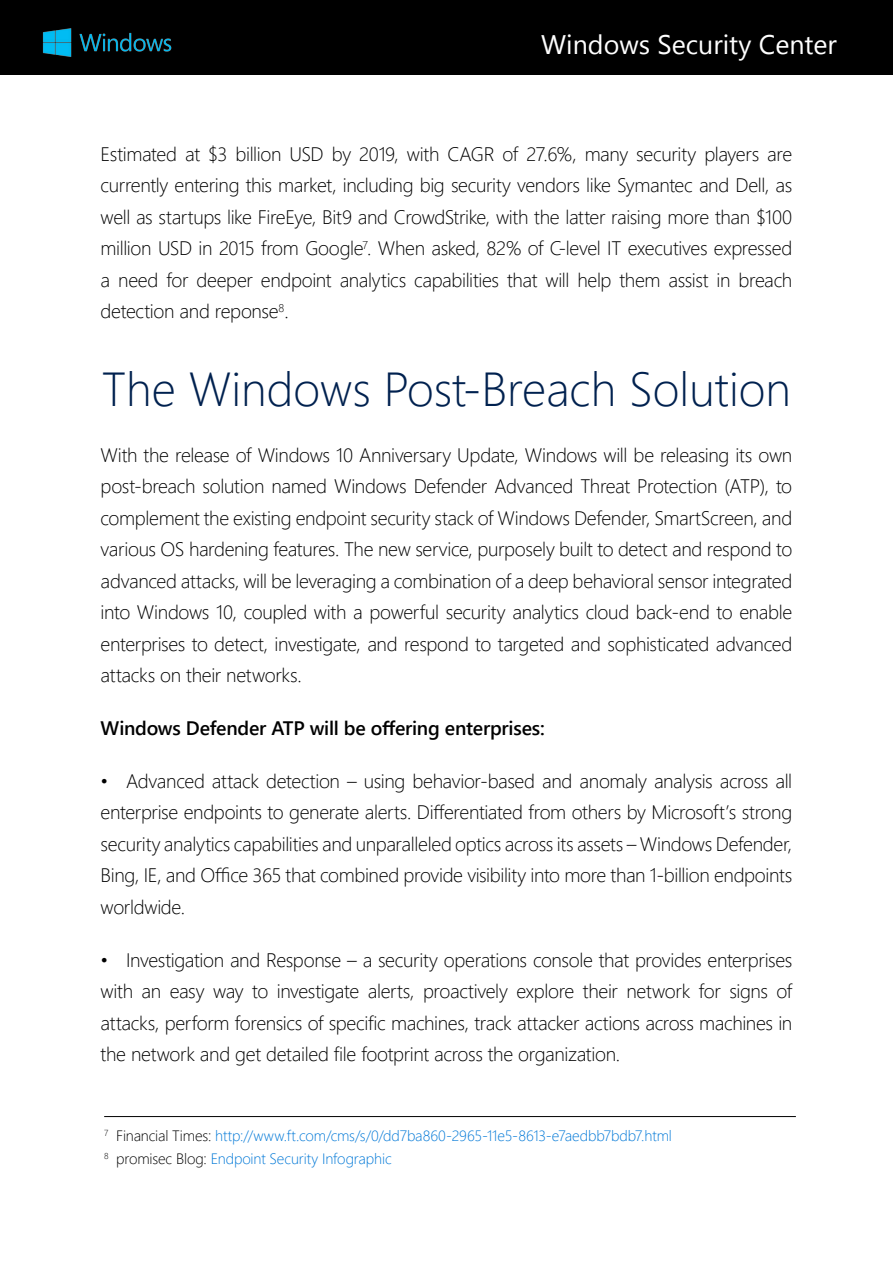
<style>
.page{position:relative;width:893px;height:1263px;background:#fff}
.page>*{position:absolute;margin:0;border:0;box-sizing:border-box;transform-origin:0 0}
.t1{font:300 47.55px "Segoe UI";color:#00214f}
.t2{font:26.85px "Segoe UI";color:#fff}
.t3{font:300 19.5px/31.5px "Segoe UI";letter-spacing:-.015em;color:#000;text-align:justify}
.t4{font:600 19.5px "Segoe UI";letter-spacing:-.01em;color:#000}
.t5{font:300 15px/22.5px "Segoe UI";letter-spacing:-.01em;color:#0078d7}
.s1{color:#000}
</style>
<div class="page">
<div style="left:0;top:0;width:893px;height:75px;background:#000"></div>
<img style="left:43px;top:28px;width:129px;height:29px">
<hr style="left:104px;top:1116px;width:692px;height:1px;background:#000">
<h2 class="t2" style="left:541px;top:24px;width:297px">Windows Security Center</h2>
<p class="t3" style="left:101px;top:137px;width:693px">Estimated at $3 billion USD by 2019, with CAGR of 27.6%, many security players are currently entering this market, including big security vendors like Symantec and Dell, as well as startups like FireEye, Bit9 and CrowdStrike, with the latter raising more than $100 million USD in 2015 from Google<sup>7</sup>. When asked, 82% of C-level IT executives expressed a need for deeper endpoint analytics capabilities that will help them assist in breach detection and reponse<sup>8</sup>.</p>
<h1 class="t1" style="left:102px;top:353px;width:690px">The Windows Post-Breach Solution</h1>
<p class="t3" style="left:101px;top:438px;width:693px">With the release of Windows 10 Anniversary Update, Windows will be releasing its own post-breach solution named Windows Defender Advanced Threat Protection (ATP), to complement the existing endpoint security stack of Windows Defender, SmartScreen, and various OS hardening features. The new service, purposely built to detect and respond to advanced attacks, will be leveraging a combination of a deep behavioral sensor integrated into Windows 10, coupled with a powerful security analytics cloud back-end to enable enterprises to detect, investigate, and respond to targeted and sophisticated advanced attacks on their networks.</p>
<p class="t4" style="left:101px;top:713px;width:446px">Windows Defender ATP will be offering enterprises:</p>
<p class="t3" style="left:101px;top:764px;width:693px">• Advanced attack detection – using behavior-based and anomaly analysis across all enterprise endpoints to generate alerts. Differentiated from others by Microsoft’s strong security analytics capabilities and unparalleled optics across its assets – Windows Defender, Bing, IE, and Office 365 that combined provide visibility into more than 1-billion endpoints worldwide.</p>
<p class="t3" style="left:101px;top:943px;width:693px">• Investigation and Response – a security operations console that provides enterprises with an easy way to investigate alerts, proactively explore their network for signs of attacks, perform forensics of specific machines, track attacker actions across machines in the network and get detailed file footprint across the organization.</p>
<p class="t5" style="left:104px;top:1124px;width:569px"><sup>7</sup> <span class="s1">Financial Times:</span> http://www.ft.com/cms/s/0/dd7ba860-2965-11e5-8613-e7aedbb7bdb7.html<br><sup>8</sup> <span class="s1">promisec Blog:</span> Endpoint Security Infographic</p>
</div>
